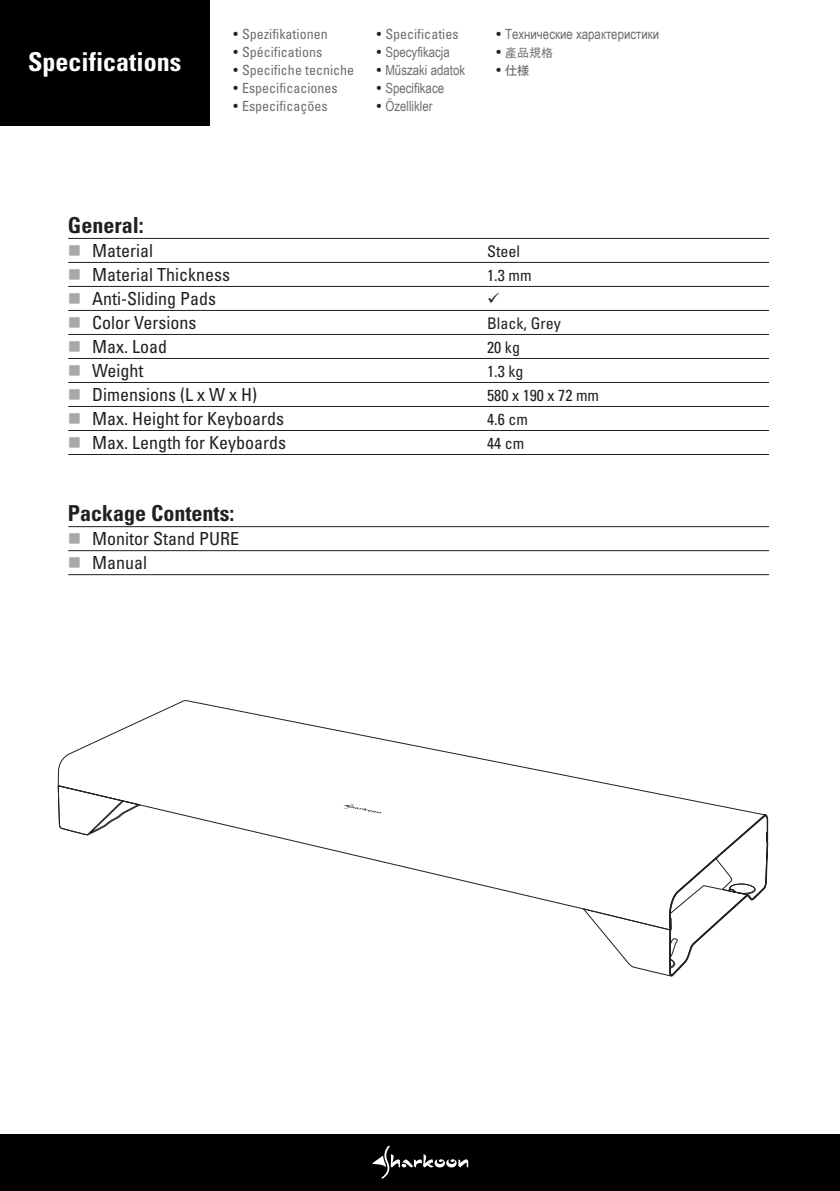
<style>
.page{position:relative;width:840px;height:1191px;background:#fff}
.page>*{position:absolute;margin:0;border:0;box-sizing:border-box;transform-origin:0 0}
.t1{font:700 condensed 26px "Univers";color:#fff}
.t2{font:700 condensed 22px "Univers";color:#231f20}
.t3{font:condensed 18px "Univers";color:#231f20}
.t4{font:condensed 16px/24px "Univers";color:#231f20}
.t5{font:condensed 14px "Univers";color:#6d6e70}
.t6{font:14px "Arial Narrow";color:#6d6e70}
.t7{font:12px "Sim Hei";color:#6d6e70}
.t8{font:500 12px "Koz Go Pr 6 N";color:#6d6e70}
.s1{color:#231f20}
.s2{color:#a6a8ab}
</style>
<div class="page">
<div style="left:0;top:0;width:210px;height:126px;background:#000"></div>
<div style="left:0;top:1134px;width:839px;height:57px;background:#000"></div>
<hr style="left:68px;top:238px;width:700px;height:1px;background:#231f20">
<hr style="left:68px;top:262px;width:700px;height:1px;background:#231f20">
<hr style="left:68px;top:286px;width:700px;height:1px;background:#231f20">
<hr style="left:68px;top:310px;width:700px;height:1px;background:#231f20">
<hr style="left:68px;top:334px;width:700px;height:1px;background:#231f20">
<hr style="left:68px;top:358px;width:700px;height:1px;background:#231f20">
<hr style="left:68px;top:382px;width:700px;height:1px;background:#231f20">
<hr style="left:68px;top:406px;width:700px;height:1px;background:#231f20">
<hr style="left:68px;top:430px;width:700px;height:1px;background:#231f20">
<hr style="left:68px;top:454px;width:700px;height:1px;background:#231f20">
<hr style="left:68px;top:526px;width:700px;height:1px;background:#231f20">
<hr style="left:68px;top:550px;width:700px;height:1px;background:#231f20">
<hr style="left:68px;top:574px;width:700px;height:1px;background:#231f20">
<svg style="left:372px;top:1145px;width:96px;height:33px"></svg>
<svg style="left:57px;top:700px;width:701px;height:209px"></svg>
<svg style="left:57px;top:784px;width:84px;height:53px"></svg>
<svg style="left:582px;top:813px;width:186px;height:164px"></svg>
<svg style="left:343px;top:804px;width:38px;height:9px"></svg>
<h1 class="t1" style="left:28px;top:46px;width:155px">Specifications</h1>
<p class="t5" style="left:232px;top:26px;width:97px"><span class="s1">•</span> Spezifikationen</p>
<p class="t5" style="left:232px;top:44px;width:91px"><span class="s1">•</span> Spécifications</p>
<p class="t5" style="left:232px;top:62px;width:123px"><span class="s1">•</span> Specifiche tecniche</p>
<p class="t5" style="left:232px;top:80px;width:107px"><span class="s1">•</span> Especificaciones</p>
<p class="t5" style="left:232px;top:98px;width:97px"><span class="s1">•</span> Especificações</p>
<p class="t5" style="left:375px;top:26px;width:84px"><span class="s1">•</span> Specificaties</p>
<p class="t6" style="left:375px;top:42px;width:75px"><span class="s1">•</span> Specyfikacja</p>
<p class="t6" style="left:375px;top:60px;width:91px"><span class="s1">•</span> Műszaki adatok</p>
<p class="t6" style="left:375px;top:78px;width:70px"><span class="s1">•</span> Specifikace</p>
<p class="t6" style="left:375px;top:96px;width:58px"><span class="s1">•</span> Özellikler</p>
<p class="t6" style="left:495px;top:24px;width:165px"><span class="s1">•</span> Технические характеристики</p>
<p class="t7" style="left:495px;top:47px;width:59px"><span class="s1">•</span> 產品規格</p>
<p class="t8" style="left:495px;top:64px;width:35px"><span class="s1">•</span> 仕様</p>
<p class="t2" style="left:68px;top:211px;width:77px">General:</p>
<p class="t3" style="left:68px;top:239px;width:87px"><span class="s2">■</span> Material</p>
<p class="t3" style="left:68px;top:263px;width:164px"><span class="s2">■</span> Material Thickness</p>
<p class="t3" style="left:68px;top:287px;width:150px"><span class="s2">■</span> Anti-Sliding Pads</p>
<p class="t3" style="left:68px;top:311px;width:130px"><span class="s2">■</span> Color Versions</p>
<p class="t3" style="left:68px;top:335px;width:101px"><span class="s2">■</span> Max. Load</p>
<p class="t3" style="left:68px;top:359px;width:77px"><span class="s2">■</span> Weight</p>
<p class="t3" style="left:68px;top:383px;width:190px"><span class="s2">■</span> Dimensions (L x W x H)</p>
<p class="t3" style="left:68px;top:407px;width:217px"><span class="s2">■</span> Max. Height for Keyboards</p>
<p class="t3" style="left:68px;top:431px;width:219px"><span class="s2">■</span> Max. Length for Keyboards</p>
<p class="t2" style="left:68px;top:499px;width:168px">Package Contents:</p>
<p class="t3" style="left:68px;top:527px;width:173px"><span class="s2">■</span> Monitor Stand PURE</p>
<p class="t3" style="left:68px;top:551px;width:81px"><span class="s2">■</span> Manual</p>
<p class="t4" style="left:487px;top:239px;width:46px">Steel<br>1.3 mm</p>
<p class="t4" style="left:487px;top:311px;width:113px">Black, Grey<br>20 kg<br>1.3 kg<br>580 x 190 x 72 mm<br>4.6 cm<br>44 cm</p>
</div>
